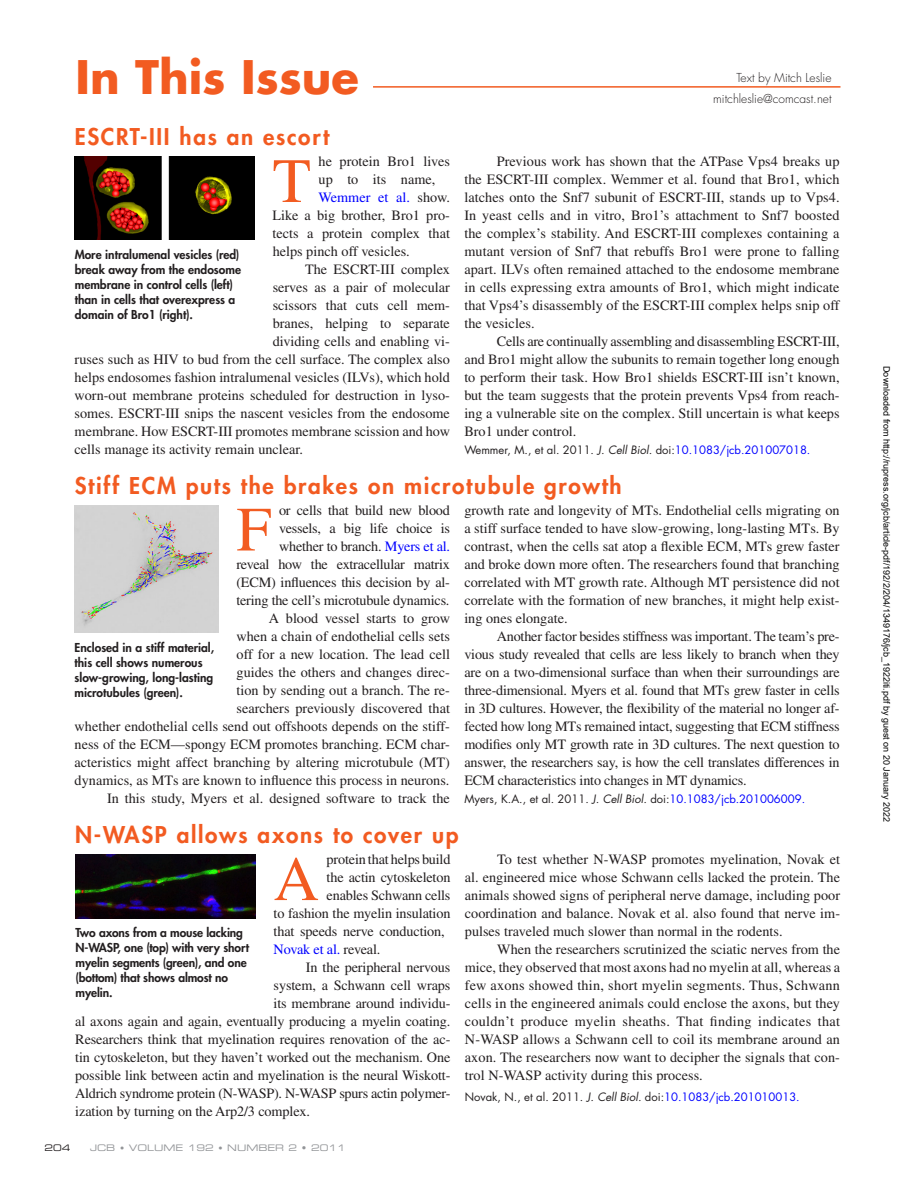
<style>
.page{position:relative;width:918px;height:1188px;background:#fff}
.page>*{position:absolute;margin:0;border:0;box-sizing:border-box;transform-origin:0 0}
.t1{font:63px "Times LT Std";color:#f25b21}
.t2{font:700 45px "Futura Std";color:#f25b21}
.t3{font:800 22.5px "Futura Std";letter-spacing:.075em;color:#f25b21}
.t4{font:14.25px/18px "Times LT Std";color:#231f20;text-align:justify}
.t5{font:14.25px "Times LT Std";letter-spacing:-.02em;color:#231f20}
.t6{font:14.25px "Times LT Std";letter-spacing:-.01em;color:#00f}
.t7{font:800 12px/15px "Futura Std";color:#231f20}
.t8{font:300 12px/21px "Futura Std";color:#231f20;text-align:right}
.t9{font:11.25px "Futura Std";color:#231f20}
.t10{font:9px "Arial";color:#000}
.t11{font:9px "Eurostile LT Std Ex 2";color:#939598}
.t12{font:9px "Eurostile LT Std Ex 2";color:#231f20}
.s1{font-style:italic}
.s2{color:#00f}
.s3{color:#231f20}
.s4{font-size:8.25px}
</style>
<div class="page">
<hr style="left:373px;top:86px;width:468px;height:2px;background:#f25b21">
<img style="left:75px;top:156px;width:180px;height:83px">
<img style="left:75px;top:505px;width:143px;height:128px">
<img style="left:76px;top:855px;width:180px;height:63px">
<h2 class="t2" style="left:76px;top:56px;width:285px">In This Issue</h2>
<p class="t8" style="left:713px;top:68px;width:120px">Text by Mitch Leslie mitchleslie@comcast.net</p>
<h3 class="t3" style="left:75px;top:126px;width:256px">ESCRT-III has an escort</h3>
<h1 class="t1" style="left:273px;top:157px;width:40px">T</h1>
<p class="t4" style="left:319px;top:154px;width:133px">he protein Bro1 lives</p>
<p class="t4" style="left:464px;top:154px;width:377px;text-indent:32px">Previous work has shown that the ATPase Vps4 breaks up the ESCRT-III complex. Wemmer et al. found that Bro1, which latches onto the Snf7 subunit of ESCRT-III, stands up to Vps4.<br>In yeast cells and in vitro, Bro1’s attachment to Snf7 boosted the complex’s stability. And ESCRT-III complexes containing a mutant version of Snf7 that rebuffs Bro1 were prone to falling apart. ILVs often remained attached to the endosome membrane in cells expressing extra amounts of Bro1, which might indicate that Vps4’s disassembly of the ESCRT-III complex helps snip off the vesicles.</p>
<p class="t4" style="left:464px;top:334px;width:377px;text-indent:32px">Cells are continually assembling and disassembling ESCRT-III, and Bro1 might allow the subunits to remain together long enough to perform their task. How Bro1 shields ESCRT-III isn’t known, but the team suggests that the protein prevents Vps4 from reach&shy;ing a vulnerable site on the complex. Still uncertain is what keeps Bro1 under control.</p>
<p class="t9" style="left:464px;top:445px;width:348px">Wemmer, M., et al. 2011. <span class="s1">J. Cell Biol.</span> doi:<span class="s2">10.1083/jcb.201007018.</span></p>
<h3 class="t3" style="left:75px;top:475px;width:549px">Stiff ECM puts the brakes on microtubule growth</h3>
<h1 class="t1" style="left:236px;top:506px;width:37px">F</h1>
<p class="t4" style="left:319px;top:172px;width:118px">up to its name,</p>
<p class="t6" style="left:319px;top:192px;width:133px">Wemmer et al. <span class="s3">show.</span></p>
<p class="t4" style="left:273px;top:208px;width:179px">Like a big brother, Bro1 pro-</p>
<p class="t4" style="left:273px;top:226px;width:179px">tects a protein complex that</p>
<p class="t4" style="left:273px;top:244px;width:139px">helps pinch off vesicles.</p>
<p class="t4" style="left:305px;top:262px;width:146px">The ESCRT-III complex</p>
<p class="t4" style="left:273px;top:280px;width:179px">serves as a pair of molecular</p>
<p class="t4" style="left:273px;top:298px;width:179px">scissors that cuts cell mem-</p>
<p class="t4" style="left:273px;top:316px;width:179px">branes, helping to separate</p>
<p class="t4" style="left:273px;top:334px;width:179px">dividing cells and enabling vi-</p>
<p class="t4" style="left:75px;top:352px;width:377px">ruses such as HIV to bud from the cell surface. The complex also</p>
<p class="t4" style="left:75px;top:370px;width:377px">helps endosomes fashion intralumenal vesicles (ILVs), which hold</p>
<p class="t4" style="left:75px;top:388px;width:377px">worn-out membrane proteins scheduled for destruction in lyso-</p>
<p class="t4" style="left:75px;top:406px;width:377px">somes. ESCRT-III snips the nascent vesicles from the endosome</p>
<p class="t4" style="left:75px;top:424px;width:377px">membrane. How ESCRT-III promotes membrane scission and how</p>
<p class="t4" style="left:75px;top:442px;width:230px">cells manage its activity remain unclear.</p>
<p class="t7" style="left:75px;top:248px;width:168px">More intralumenal vesicles (red) break away from the endosome membrane in control cells (left) than in cells that overexpress a domain of Bro1 (right).</p>
<p class="t4" style="left:75px;top:502px;width:377px;text-align:right">or cells that build new blood<br>vessels, a big life choice is<br>whether to branch. <span class="s2">Myers et al.<br></span>reveal how the extracellular matrix<br>(ECM) influences this decision by al-<br>tering the cell’s microtubule dynamics.<br>A blood vessel starts to grow<br>when a chain of endothelial cells sets<br>off for a new location. The lead cell<br>guides the others and changes direc-<br>tion by sending out a branch. The re-<br>searchers previously discovered that<br>whether endothelial cells send out offshoots depends on the stiff&shy;ness of the ECM—spongy ECM promotes branching. ECM char&shy;acteristics might affect branching by altering microtubule (MT) dynamics, as MTs are known to influence this process in neurons.<br>In this study, Myers et al. designed software to track the</p>
<p class="t4" style="left:464px;top:502px;width:377px">growth rate and longevity of MTs. Endothelial cells migrating on a stiff surface tended to have slow-growing, long-lasting MTs. By contrast, when the cells sat atop a flexible ECM, MTs grew faster and broke down more often. The researchers found that branching correlated with MT growth rate. Although MT persistence did not correlate with the formation of new branches, it might help exist&shy;ing ones elongate.</p>
<p class="t4" style="left:464px;top:628px;width:377px;text-indent:32px">Another factor besides stiffness was important. The team’s pre&shy;vious study revealed that cells are less likely to branch when they are on a two-dimensional surface than when their surroundings are three-dimensional. Myers et al. found that MTs grew faster in cells in 3D cultures. However, the flexibility of the material no longer af&shy;fected how long MTs remained intact, suggesting that ECM stiffness modifies only MT growth rate in 3D cultures. The next question to answer, the researchers say, is how the cell translates differences in ECM characteristics into changes in MT dynamics.</p>
<p class="t9" style="left:464px;top:793px;width:342px">Myers, K.A., et al. 2011. <span class="s1">J. Cell Biol.</span> doi:<span class="s2">10.1083/jcb.201006009.</span></p>
<p class="t7" style="left:75px;top:641px;width:141px">Enclosed in a stiff material, this cell shows numerous slow-growing, long-lasting microtubules (green).</p>
<h3 class="t3" style="left:75px;top:824px;width:385px">N-WASP allows axons to cover up</h3>
<h1 class="t1" style="left:274px;top:855px;width:47px">A</h1>
<p class="t4" style="left:327px;top:852px;width:125px">protein that helps build</p>
<p class="t4" style="left:465px;top:852px;width:377px;text-indent:32px">To test whether N-WASP promotes myelination, Novak et al. engineered mice whose Schwann cells lacked the protein. The animals showed signs of peripheral nerve damage, including poor coordination and balance. Novak et al. also found that nerve im&shy;pulses traveled much slower than normal in the rodents.</p>
<p class="t4" style="left:465px;top:942px;width:377px;text-indent:32px">When the researchers scrutinized the sciatic nerves from the mice, they observed that most axons had no myelin at all, whereas a few axons showed thin, short myelin segments. Thus, Schwann cells in the engineered animals could enclose the axons, but they couldn’t produce myelin sheaths. That finding indicates that N-WASP allows a Schwann cell to coil its membrane around an axon. The researchers now want to decipher the signals that con&shy;trol N-WASP activity during this process.</p>
<p class="t9" style="left:465px;top:1092px;width:336px">Novak, N., et al. 2011. <span class="s1">J. Cell Biol.</span> doi:<span class="s2">10.1083/jcb.201010013.</span></p>
<p class="t4" style="left:327px;top:870px;width:125px">the actin cytoskeleton</p>
<p class="t4" style="left:327px;top:888px;width:125px">enables Schwann cells</p>
<p class="t4" style="left:274px;top:906px;width:178px">to fashion the myelin insulation</p>
<p class="t4" style="left:274px;top:924px;width:173px">that speeds nerve conduction,</p>
<p class="t6" style="left:274px;top:944px;width:108px">Novak et al. <span class="s3">reveal.</span></p>
<p class="t4" style="left:306px;top:960px;width:146px">In the peripheral nervous</p>
<p class="t4" style="left:274px;top:978px;width:178px">system, a Schwann cell wraps</p>
<p class="t4" style="left:274px;top:996px;width:178px">its membrane around individu-</p>
<p class="t4" style="left:75px;top:1014px;width:377px">al axons again and again, eventually producing a myelin coating.</p>
<p class="t4" style="left:75px;top:1032px;width:377px">Researchers think that myelination requires renovation of the ac-</p>
<p class="t4" style="left:75px;top:1050px;width:377px">tin cytoskeleton, but they haven’t worked out the mechanism. One</p>
<p class="t4" style="left:75px;top:1068px;width:377px">possible link between actin and myelination is the neural Wiskott-</p>
<p class="t5" style="left:75px;top:1088px;width:377px">Aldrich syndrome protein (N-WASP). N-WASP spurs actin polymer-</p>
<p class="t4" style="left:75px;top:1104px;width:236px">ization by turning on the Arp2/3 complex.</p>
<p class="t7" style="left:76px;top:926px;width:175px">Two axons from a mouse lacking<br>N-WASP, one (top) with very short myelin segments (green), and one (bottom) that shows almost no myelin.</p>
<p class="t12" style="left:44px;top:1144px;width:28px">204</p>
<p class="t11" style="left:90px;top:1144px;width:257px">JCB <span class="s4">•</span> VOLUME 192 <span class="s4">•</span> NUMBER 2 • 2011</p>
<p class="t10" style="left:890px;top:366px;width:457px;rotate:90deg">Downloaded from http://rupress.org/jcb/article-pdf/192/2/204/1349176/jcb_1922iti.pdf by guest on 20 January 2022</p>
</div>
